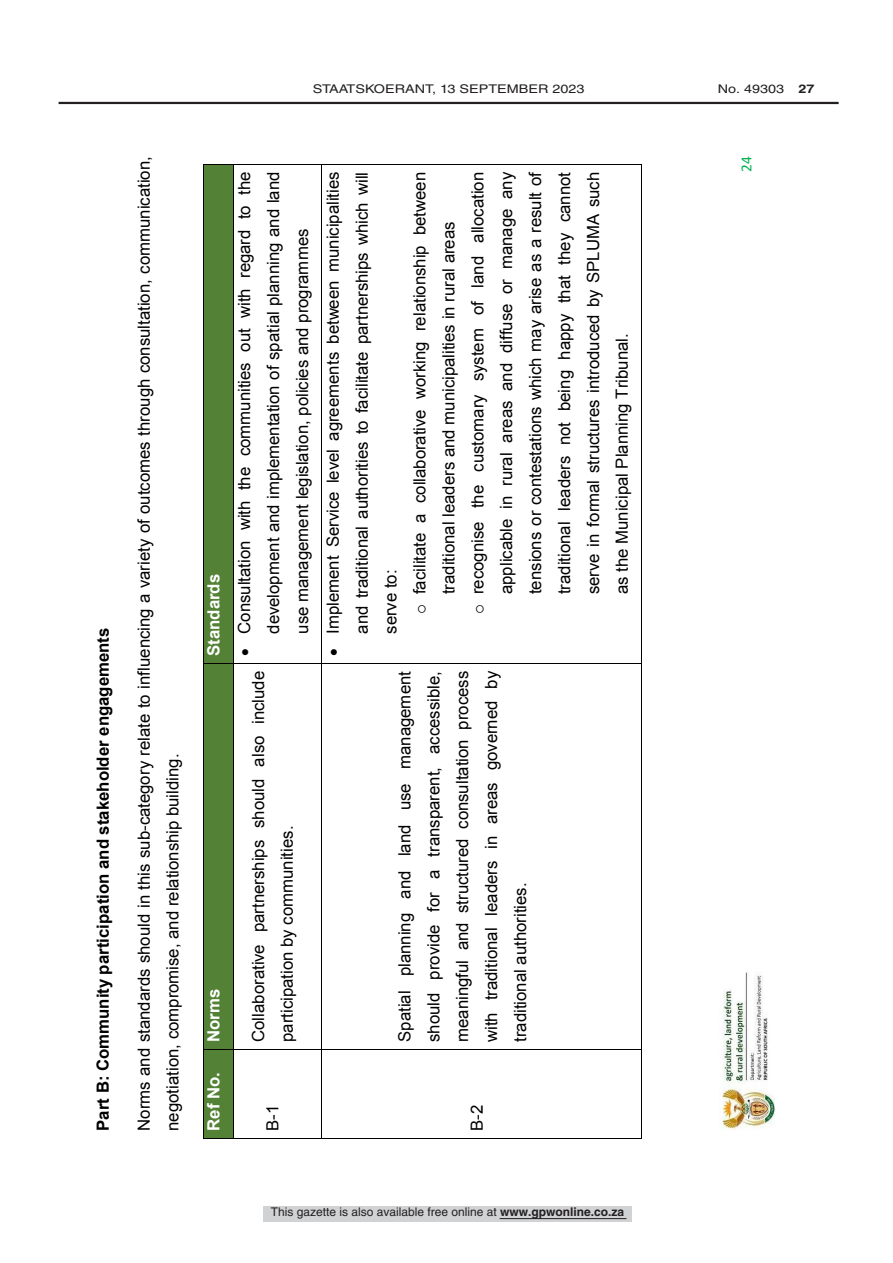
<style>
.page{position:relative;width:893px;height:1263px;background:#fff}
.page>*{position:absolute;margin:0;border:0;box-sizing:border-box;transform-origin:0 0}
.t1{font:16.8px/29px "Arial";color:#000}
.t2{font:700 16.8px "Arial";color:#000}
.t3{font:700 16.8px "Arial";color:#fff}
.t4{font:15.45px "Calibri";color:#00b050}
.t5{font:12px "Helvetica LT Std";color:#231f20}
.t6{font:12px "Helvetica LT Std";color:#231f20;scale:1.2 1}
.s1{font-weight:700}
.s2{font-family:"Courier New"}
</style>
<div class="page">
<div style="left:263px;top:1206px;width:369px;height:16px;background:#d1d2d4"></div>
<hr style="left:500px;top:1218px;width:126px;height:1px;background:#231f20">
<hr style="left:59px;top:102px;width:780px;height:2px;background:#231f20">
<img style="left:721px;top:972px;width:53px;height:159px">
<div style="left:204px;top:1050px;width:29px;height:88px;background:#538135"></div>
<div style="left:204px;top:664px;width:29px;height:385px;background:#538135"></div>
<div style="left:204px;top:164px;width:29px;height:499px;background:#538135"></div>
<hr style="left:203px;top:1050px;width:1px;height:88px;background:#000">
<hr style="left:203px;top:664px;width:1px;height:385px;background:#000">
<hr style="left:203px;top:164px;width:1px;height:499px;background:#000">
<svg style="left:203px;top:1138px;width:30px;height:1px"></svg>
<hr style="left:233px;top:1050px;width:1px;height:88px;background:#000">
<svg style="left:203px;top:1049px;width:30px;height:1px"></svg>
<hr style="left:233px;top:664px;width:1px;height:385px;background:#000">
<svg style="left:203px;top:663px;width:30px;height:1px"></svg>
<hr style="left:233px;top:164px;width:1px;height:499px;background:#000">
<svg style="left:204px;top:164px;width:29px;height:1px"></svg>
<hr style="left:233px;top:1138px;width:88px;height:1px;background:#000">
<hr style="left:233px;top:1049px;width:88px;height:1px;background:#000">
<hr style="left:233px;top:663px;width:88px;height:1px;background:#000">
<hr style="left:233px;top:164px;width:88px;height:1px;background:#000">
<hr style="left:321px;top:1050px;width:1px;height:88px;background:#000">
<hr style="left:321px;top:664px;width:1px;height:385px;background:#000">
<hr style="left:321px;top:164px;width:1px;height:499px;background:#000">
<hr style="left:322px;top:1138px;width:319px;height:1px;background:#000">
<hr style="left:641px;top:1050px;width:1px;height:88px;background:#000">
<hr style="left:322px;top:1049px;width:319px;height:1px;background:#000">
<hr style="left:641px;top:664px;width:1px;height:385px;background:#000">
<hr style="left:322px;top:663px;width:319px;height:1px;background:#000">
<hr style="left:641px;top:164px;width:1px;height:499px;background:#000">
<hr style="left:322px;top:164px;width:319px;height:1px;background:#000">
<p class="t2" style="left:92px;top:1131px;width:504px;rotate:-90deg">Part B: Community participation and stakeholder engagements</p>
<p class="t1" style="left:130px;top:1131px;width:976px;rotate:-90deg">Norms and standards should in this sub-category relate to influencing a variety of outcomes through consultation, communication, negotiation, compromise, and relationship building.</p>
<p class="t6" style="left:313px;top:82px;width:156px">STAATSKOERANT, 13 Septem</p>
<p class="t6" style="left:519px;top:82px;width:56px">ber 2023</p>
<p class="t6" style="left:718px;top:82px;width:82px">No. 49303 <span class="s1">27</span></p>
<p class="t3" style="left:203px;top:656px;width:84px;rotate:-90deg">Standards</p>
<p class="t3" style="left:203px;top:1042px;width:55px;rotate:-90deg">Norms</p>
<p class="t3" style="left:203px;top:1131px;width:60px;rotate:-90deg">Ref No.</p>
<p class="t1" style="left:230px;top:634px;width:464px;text-align:justify;text-indent:-22px;rotate:-90deg">• Consultation with the communities out with regard to the development and implementation of spatial planning and land use management legislation, policies and programmes</p>
<p class="t1" style="left:244px;top:1042px;width:373px;rotate:-90deg">Collaborative partnerships should also include participation by communities.</p>
<p class="t1" style="left:319px;top:656px;width:486px;rotate:-90deg">• Implement Service level agreements between municipalities</p>
<p class="t1" style="left:347px;top:634px;width:463px;rotate:-90deg">and traditional authorities to facilitate partnerships which will</p>
<p class="t1" style="left:376px;top:634px;width:66px;rotate:-90deg">serve to:</p>
<p class="t1" style="left:405px;top:614px;width:444px;rotate:-90deg"><span class="s2">o</span> facilitate a collaborative working relationship between</p>
<p class="t1" style="left:434px;top:594px;width:374px;rotate:-90deg">traditional leaders and municipalities in rural areas</p>
<p class="t1" style="left:463px;top:614px;width:444px;rotate:-90deg"><span class="s2">o</span> recognise the customary system of land allocation</p>
<p class="t1" style="left:492px;top:594px;width:424px;rotate:-90deg">applicable in rural areas and diffuse or manage any</p>
<p class="t1" style="left:521px;top:594px;width:424px;rotate:-90deg">tensions or contestations which may arise as a result of</p>
<p class="t1" style="left:550px;top:594px;width:424px;rotate:-90deg">traditional leaders not being happy that they cannot</p>
<p class="t1" style="left:579px;top:594px;width:424px;rotate:-90deg">serve in formal structures introduced by SPLUMA such</p>
<p class="t1" style="left:608px;top:594px;width:262px;rotate:-90deg">as the Municipal Planning Tribunal.</p>
<p class="t1" style="left:390px;top:1042px;width:373px;text-align:justify;rotate:-90deg">Spatial planning and land use management should provide for a transparent, accessible, meaningful and structured consultation process with traditional leaders in areas governed by traditional authorities.</p>
<p class="t1" style="left:258px;top:1131px;width:28px;rotate:-90deg">B-1</p>
<p class="t1" style="left:462px;top:1131px;width:28px;rotate:-90deg">B-2</p>
<p class="t4" style="left:736px;top:172px;width:17px;rotate:-90deg">24</p>
<p class="t5" style="left:271px;top:1204px;width:355px">This gazette is also available free online at <span class="s1">www.gpwonline.co.za</span></p>
</div>
